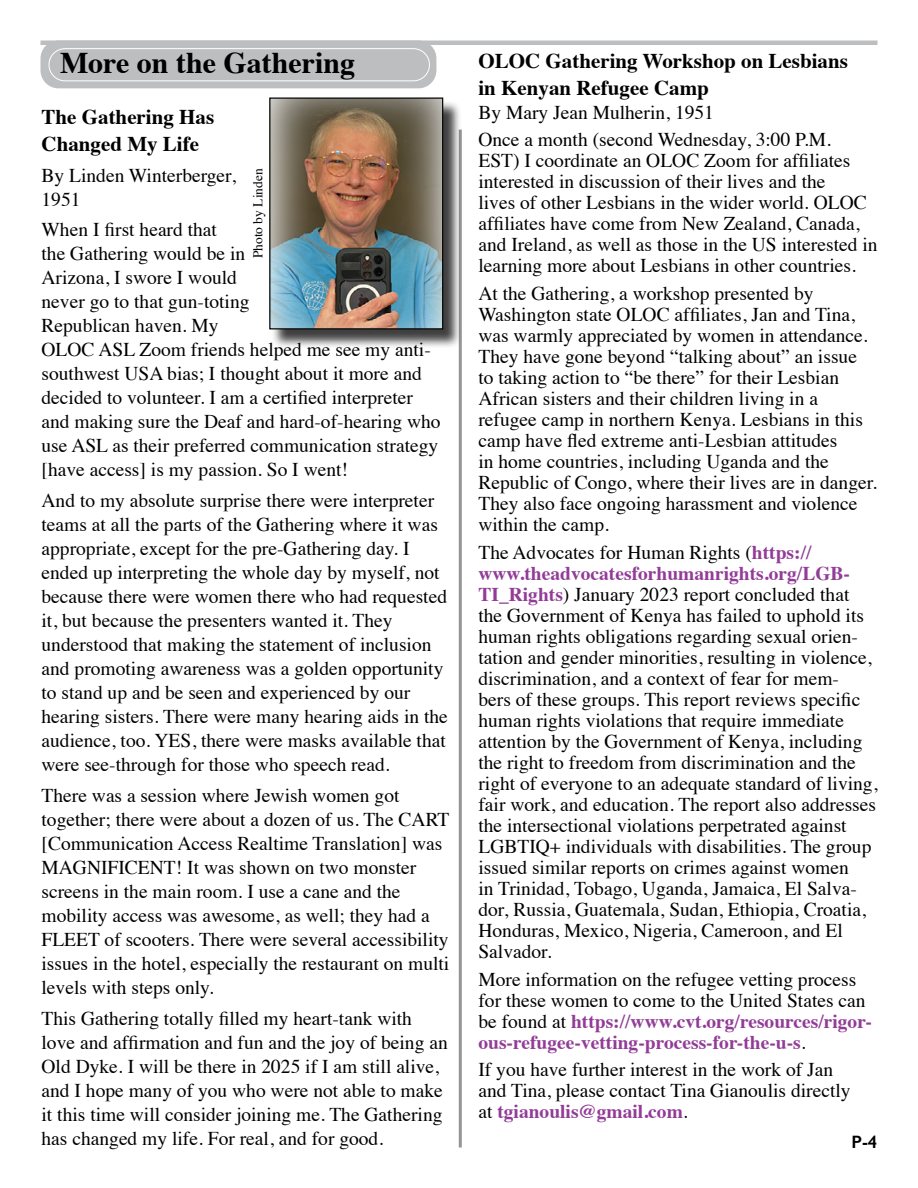
<style>
.page{position:relative;width:918px;height:1188px;background:#fff}
.page>*{position:absolute;margin:0;border:0;box-sizing:border-box;transform-origin:0 0}
.t1{font:700 30px "Times";color:#000}
.t2{font:700 21px/27px "Times";color:#000}
.t3{font:19.5px/21px "Times";color:#000}
.t4{font:600 18px "Gill Sans";color:#000}
.t5{font:13.5px "Times";color:#000}
.s1{font-weight:700;color:#923c97}
</style>
<div class="page">
<hr style="left:459px;top:130px;width:3px;height:1017px;background:#939598">
<div style="left:272px;top:100px;width:190px;height:248px;background:#000;opacity:.75"></div>
<img style="left:271px;top:100px;width:170px;height:227px">
<div style="left:269px;top:98px;width:174px;height:231px;border:1px solid #000"></div>
<div style="left:41px;top:40px;width:395px;height:48px;background:#bcbec0;border-radius:18px"></div>
<div style="left:49px;top:48px;width:381px;height:33px;border:1px solid #fff;border-radius:16px"></div>
<div style="left:40px;top:40px;width:838px;height:5px;background:#bcbec0"></div>
<p class="t1" style="left:60px;top:34px;width:297px">More on the Gathering</p>
<p class="t2" style="left:42px;top:101px;width:174px">The Gathering Has<br>Changed My Life</p>
<p class="t3" style="left:42px;top:161px;width:196px;line-height:24px">By Linden Winterberger,<br>1951</p>
<p class="t3" style="left:42px;top:216px;width:401px;line-height:24px">When I first heard that<br>the Gathering would be in<br>Arizona, I swore I would<br>never go to that gun-toting<br>Republican haven. My<br>OLOC ASL Zoom friends helped me see my anti&shy;southwest USA bias; I thought about it more and decided to volunteer. I am a certified interpreter and making sure the Deaf and hard-of-hearing who use ASL as their preferred communication strategy [have access] is my passion. So I went!</p>
<p class="t3" style="left:42px;top:487px;width:408px;line-height:24px">And to my absolute surprise there were interpreter teams at all the parts of the Gathering where it was appropriate, except for the pre-Gathering day. I ended up interpreting the whole day by myself, not because there were women there who had requested it, but because the presenters wanted it. They understood that making the statement of inclusion and promoting awareness was a golden opportunity to stand up and be seen and experienced by our hearing sisters. There were many hearing aids in the audience, too. YES, there were masks available that were see-through for those who speech read.</p>
<p class="t3" style="left:42px;top:782px;width:409px;line-height:24px">There was a session where Jewish women got together; there were about a dozen of us. The CART [Communication Access Realtime Translation] was MAGNIFICENT! It was shown on two monster screens in the main room. I use a cane and the mobility access was awesome, as well; they had a FLEET of scooters. There were several accessibility issues in the hotel, especially the restaurant on multi levels with steps only.</p>
<p class="t3" style="left:42px;top:1004px;width:408px;line-height:24px">This Gathering totally filled my heart-tank with love and affirmation and fun and the joy of being an Old Dyke. I will be there in 2025 if I am still alive, and I hope many of you who were not able to make it this time will consider joining me. The Gathering has changed my life. For real, and for good.</p>
<p class="t5" style="left:245px;top:258px;width:92px;rotate:-90deg">Photo by Linden</p>
<p class="t2" style="left:478px;top:45px;width:371px">OLOC Gathering Workshop on Lesbians in Kenyan Refugee Camp</p>
<p class="t3" style="left:478px;top:100px;width:237px">By Mary Jean Mulherin, 1951</p>
<p class="t3" style="left:478px;top:128px;width:401px">Once a month (second Wednesday, 3:00 P.M.<br>EST) I coordinate an OLOC Zoom for affiliates interested in discussion of their lives and the<br>lives of other Lesbians in the wider world. OLOC affiliates have come from New Zealand, Canada, and Ireland, as well as those in the US interested in learning more about Lesbians in other countries.</p>
<p class="t3" style="left:478px;top:281px;width:400px">At the Gathering, a workshop presented by Washington state OLOC affiliates, Jan and Tina, was warmly appreciated by women in attendance.<br>They have gone beyond “talking about” an issue to taking action to “be there” for their Lesbian African sisters and their children living in a refugee camp in northern Kenya. Lesbians in this camp have fled extreme anti-Lesbian attitudes<br>in home countries, including Uganda and the Republic of Congo, where their lives are in danger.<br>They also face ongoing harassment and violence within the camp.</p>
<p class="t3" style="left:478px;top:540px;width:401px">The Advocates for Human Rights (<span class="s1">https:// www.theadvocatesforhumanrights.org/LGB-TI_Rights</span>) January 2023 report concluded that the Government of Kenya has failed to uphold its human rights obligations regarding sexual orien&shy;tation and gender minorities, resulting in violence, discrimination, and a context of fear for mem-<br>bers of these groups. This report reviews specific human rights violations that require immediate attention by the Government of Kenya, including the right to freedom from discrimination and the right of everyone to an adequate standard of living, fair work, and education. The report also addresses the intersectional violations perpetrated against LGBTIQ+ individuals with disabilities. The group issued similar reports on crimes against women<br>in Trinidad, Tobago, Uganda, Jamaica, El Salva&shy;dor, Russia, Guatemala, Sudan, Ethiopia, Croatia, Honduras, Mexico, Nigeria, Cameroon, and El Salvador.</p>
<p class="t3" style="left:478px;top:967px;width:395px">More information on the refugee vetting process for these women to come to the United States can be found at <span class="s1">https://www.cvt.org/resources/rigor&shy;ous-refugee-vetting-process-for-the-u-s</span>.</p>
<p class="t3" style="left:478px;top:1058px;width:374px">If you have further interest in the work of Jan and Tina, please contact Tina Gianoulis directly at <span class="s1">tgianoulis@gmail.com</span>.</p>
<p class="t4" style="left:852px;top:1131px;width:27px">P-4</p>
</div>
